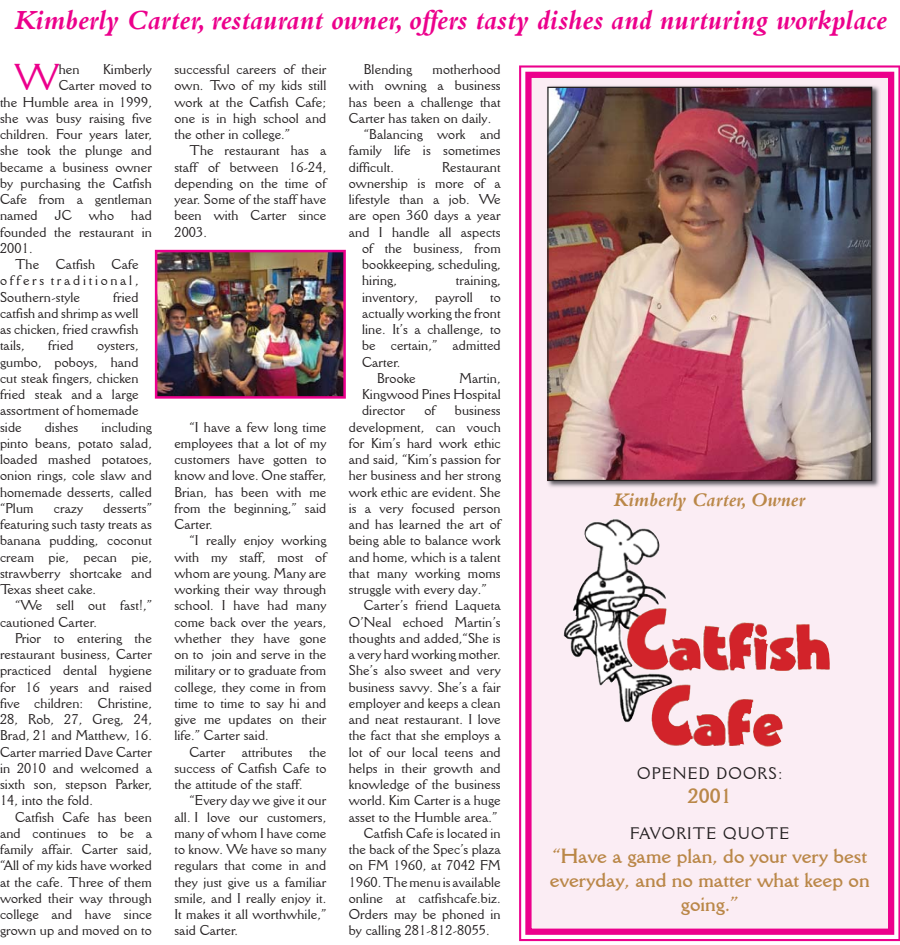
<style>
.page{position:relative;width:900px;height:945px;background:#fff}
.page>*{position:absolute;margin:0;border:0;box-sizing:border-box;transform-origin:0 0}
.t1{font:36.38px "Della Robbia BT";color:#ec008c}
.t2{font:italic 700 28.75px "Bembo";color:#ec008c}
.t3{font:700 20px/24px "Della Robbia BT";color:#ba8748;text-align:center}
.t4{font:italic 700 20px "Bembo";color:#ba8748}
.t5{font:16.25px "Della Robbia BT";letter-spacing:.075em;color:#231f20}
.t6{font:13.75px/16.2px "Della Robbia BT";letter-spacing:.01em;color:#231f20;text-align:justify}
.t7{font:13.75px "Della Robbia BT";letter-spacing:.2em;color:#231f20}
</style>
<div class="page">
<svg style="left:519px;top:65px;width:381px;height:876px"></svg>
<svg style="left:525px;top:72px;width:369px;height:863px;background:#f8cee4"></svg>
<img style="left:155px;top:250px;width:191px;height:149px">
<img style="left:546px;top:84px;width:335px;height:405px">
<img style="left:547px;top:87px;width:325px;height:394px">
<img style="left:564px;top:518px;width:266px;height:204px">
<h2 class="t2" style="left:14px;top:3px;width:874px">Kimberly Carter, restaurant owner, offers tasty dishes and nurturing workplace</h2>
<h1 class="t1" style="left:15px;top:55px;width:45px">W</h1>
<p class="t6" style="left:59px;top:61px;width:22px">hen</p>
<p class="t6" style="left:103px;top:61px;width:50px">Kimberly</p>
<p class="t6" style="left:59px;top:77px;width:95px">Carter moved to</p>
<p class="t6" style="left:0;top:94px;width:153px">the Humble area in 1999,</p>
<p class="t6" style="left:0;top:110px;width:153px">she was busy raising five</p>
<p class="t6" style="left:0;top:126px;width:153px">children. Four years later,</p>
<p class="t6" style="left:0;top:142px;width:153px">she took the plunge and</p>
<p class="t6" style="left:0;top:159px;width:153px">became a business owner</p>
<p class="t6" style="left:0;top:175px;width:153px">by purchasing the Catfish</p>
<p class="t6" style="left:0;top:191px;width:153px">Cafe from a gentleman</p>
<p class="t6" style="left:0;top:207px;width:153px">named JC who had</p>
<p class="t6" style="left:0;top:224px;width:153px">founded the restaurant in</p>
<p class="t6" style="left:0;top:240px;width:34px">2001.</p>
<p class="t6" style="left:15px;top:256px;width:125px">The Catfish Cafe</p>
<p class="t7" style="left:0;top:272px;width:140px">offers traditional,</p>
<p class="t6" style="left:0;top:289px;width:82px">Southern-style</p>
<p class="t6" style="left:0;top:289px;width:140px;text-indent:113px">fried catfish and shrimp as well as chicken, fried crawfish tails,</p>
<p class="t6" style="left:48px;top:337px;width:27px">fried</p>
<p class="t6" style="left:0;top:337px;width:140px;text-indent:97px">oysters, gumbo, poboys, hand cut steak fingers, chicken fried steak and a large assortment of homemade side</p>
<p class="t6" style="left:0;top:419px;width:153px;text-indent:101px">including pinto beans, potato salad, loaded mashed potatoes, onion rings, cole slaw and homemade desserts, called “Plum</p>
<p class="t6" style="left:45px;top:419px;width:35px">dishes</p>
<p class="t6" style="left:0;top:500px;width:153px;text-indent:103px">desserts” featuring such tasty treats as banana pudding, coconut cream pie, pecan pie, strawberry shortcake and Texas sheet cake.</p>
<p class="t6" style="left:0;top:597px;width:153px;text-indent:15px">“We sell out fast!,” cautioned Carter.</p>
<p class="t6" style="left:0;top:630px;width:153px;text-indent:15px">Prior to entering the restaurant business, Carter practiced dental hygiene for 16 years and raised five children: Christine, 28, Rob, 27, Greg, 24, Brad, 21 and Matthew, 16.<br>Carter married Dave Carter in 2010 and welcomed a sixth son, stepson Parker, 14, into the fold.</p>
<p class="t6" style="left:0;top:809px;width:153px;text-indent:15px">Catfish Cafe has been and continues to be a family affair. Carter said, “All of my kids have worked at the cafe. Three of them worked their way through college and have since grown up and moved on to</p>
<p class="t6" style="left:54px;top:500px;width:31px">crazy</p>
<p class="t6" style="left:174px;top:61px;width:153px">successful careers of their own. Two of my kids still work at the Catfish Cafe; one is in high school and the other in college.”</p>
<p class="t6" style="left:174px;top:142px;width:153px;text-indent:15px">The restaurant has a staff of between 16-24, depending on the time of year. Some of the staff have been with Carter since 2003.</p>
<p class="t6" style="left:174px;top:419px;width:153px;text-indent:15px">“I have a few long time employees that a lot of my customers have gotten to know and love. One staffer, Brian, has been with me from the beginning,” said Carter.</p>
<p class="t6" style="left:174px;top:532px;width:153px;text-indent:15px">“I really enjoy working with my staff, most of whom are young. Many are working their way through school. I have had many come back over the years, whether they have gone on to join and serve in the military or to graduate from college, they come in from time to time to say hi and give me updates on their life.” Carter said.</p>
<p class="t6" style="left:174px;top:744px;width:153px;text-indent:15px">Carter attributes the success of Catfish Cafe to the attitude of the staff.</p>
<p class="t6" style="left:174px;top:792px;width:153px;text-indent:15px">“Every day we give it our all. I love our customers, many of whom I have come to know. We have so many regulars that come in and they just give us a familiar smile, and I really enjoy it.<br>It makes it all worthwhile,” said Carter.</p>
<p class="t6" style="left:364px;top:61px;width:50px">Blending</p>
<p class="t6" style="left:433px;top:61px;width:70px">motherhood</p>
<p class="t6" style="left:349px;top:77px;width:153px">with owning a business</p>
<p class="t6" style="left:349px;top:94px;width:153px">has been a challenge that</p>
<p class="t6" style="left:349px;top:110px;width:144px">Carter has taken on daily.</p>
<p class="t6" style="left:364px;top:126px;width:138px">“Balancing work and</p>
<p class="t6" style="left:349px;top:142px;width:153px">family life is sometimes</p>
<p class="t6" style="left:349px;top:159px;width:47px">difficult.</p>
<p class="t6" style="left:442px;top:159px;width:60px">Restaurant</p>
<p class="t6" style="left:349px;top:175px;width:153px">ownership is more of a</p>
<p class="t6" style="left:349px;top:191px;width:153px">lifestyle than a job. We</p>
<p class="t6" style="left:349px;top:207px;width:153px">are open 360 days a year</p>
<p class="t6" style="left:349px;top:224px;width:153px">and I handle all aspects</p>
<p class="t6" style="left:362px;top:240px;width:140px">of the business, from</p>
<p class="t6" style="left:362px;top:256px;width:140px">bookkeeping, scheduling,</p>
<p class="t6" style="left:362px;top:272px;width:36px">hiring,</p>
<p class="t6" style="left:456px;top:272px;width:46px">training,</p>
<p class="t6" style="left:362px;top:289px;width:57px">inventory,</p>
<p class="t6" style="left:435px;top:289px;width:39px">payroll</p>
<p class="t6" style="left:490px;top:289px;width:12px">to</p>
<p class="t6" style="left:362px;top:305px;width:140px">actually working the front</p>
<p class="t6" style="left:362px;top:321px;width:140px">line. It’s a challenge, to</p>
<p class="t6" style="left:362px;top:337px;width:140px">be certain,” admitted</p>
<p class="t6" style="left:362px;top:354px;width:40px">Carter.</p>
<p class="t6" style="left:377px;top:370px;width:40px">Brooke</p>
<p class="t6" style="left:362px;top:370px;width:140px;text-indent:98px">Martin, Kingwood Pines Hospital director</p>
<p class="t6" style="left:349px;top:402px;width:153px;text-indent:106px">business development, can vouch for Kim’s hard work ethic and said, “Kim’s passion for her business and her strong work ethic are evident. She is a very focused person and has learned the art of being able to balance work and home, which is a talent that many working moms struggle with every day.”</p>
<p class="t6" style="left:364px;top:597px;width:138px">Carter’s friend Laqueta</p>
<p class="t6" style="left:349px;top:614px;width:153px">O’Neal echoed Martin’s</p>
<p class="t6" style="left:349px;top:630px;width:153px">thoughts and added,“She is</p>
<p class="t6" style="left:349px;top:646px;width:153px">a very hard working mother.</p>
<p class="t6" style="left:349px;top:662px;width:153px">She’s also sweet and very</p>
<p class="t6" style="left:349px;top:679px;width:153px">business savvy. She’s a fair</p>
<p class="t6" style="left:349px;top:695px;width:153px">employer and keeps a clean</p>
<p class="t6" style="left:349px;top:711px;width:153px">and neat restaurant. I love</p>
<p class="t6" style="left:349px;top:727px;width:153px">the fact that she employs a</p>
<p class="t6" style="left:349px;top:744px;width:153px">lot of our local teens and</p>
<p class="t6" style="left:349px;top:760px;width:153px">helps in their growth and</p>
<p class="t6" style="left:349px;top:776px;width:153px">knowledge of the business</p>
<p class="t6" style="left:349px;top:792px;width:153px">world. Kim Carter is a huge</p>
<p class="t6" style="left:349px;top:809px;width:150px">asset to the Humble area.”</p>
<p class="t6" style="left:364px;top:825px;width:138px">Catfish Cafe is located in</p>
<p class="t6" style="left:349px;top:841px;width:153px">the back of the Spec’s plaza</p>
<p class="t6" style="left:349px;top:857px;width:153px">on FM 1960, at 7042 FM</p>
<p class="t6" style="left:349px;top:874px;width:153px">1960. The menu is available</p>
<p class="t6" style="left:349px;top:890px;width:153px">online at catfishcafe.biz.</p>
<p class="t6" style="left:349px;top:906px;width:153px">Orders may be phoned in</p>
<p class="t6" style="left:349px;top:922px;width:143px">by calling 281-812-8055.</p>
<p class="t6" style="left:425px;top:402px;width:13px">of</p>
<h3 class="t4" style="left:614px;top:487px;width:193px">Kimberly Carter, Owner</h3>
<p class="t5" style="left:637px;top:763px;width:147px">OPENED DOORS:</p>
<h3 class="t3" style="left:688px;top:784px;width:45px">2001</h3>
<p class="t5" style="left:630px;top:824px;width:161px">FAVORITE QUOTE</p>
<h3 class="t3" style="left:550px;top:844px;width:321px">“Have a game plan, do your very best everyday, and no matter what keep on going.”</h3>
</div>
